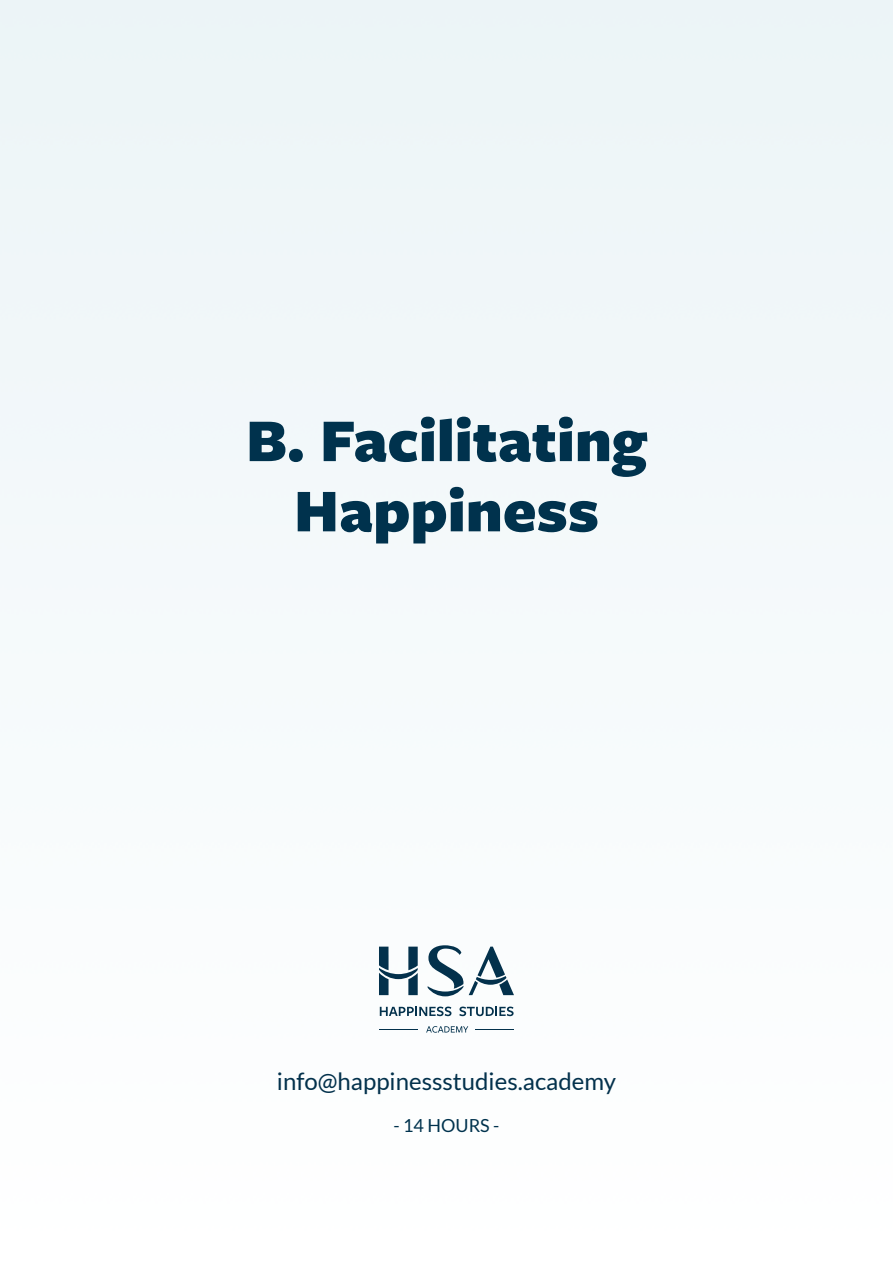
<style>
.page{position:relative;width:893px;height:1263px;background:#fff}
.page>*{position:absolute;margin:0;border:0;box-sizing:border-box;transform-origin:0 0}
.t1{font:900 63px/70.2px "Freight Sans Pro";color:#00324d;text-align:center}
.t2{font:24px "Lato";color:#03314c}
.t3{font:18px "Lato";color:#00324d}
</style>
<div class="page">
<svg style="left:379px;top:947px;width:39px;height:48px"></svg>
<svg style="left:380px;top:1006px;width:71px;height:10px"></svg>
<svg style="left:459px;top:1006px;width:55px;height:10px"></svg>
<svg style="left:426px;top:1026px;width:42px;height:7px"></svg>
<svg style="left:428px;top:945px;width:86px;height:51px"></svg>
<hr style="left:379px;top:1029px;width:39px;height:1px;background:#03314c">
<hr style="left:475px;top:1029px;width:39px;height:1px;background:#03314c">
<p class="t1" style="left:246px;top:403px;width:402px">B. Facilitating<br>Happiness</p>
<p class="t2" style="left:277px;top:1068px;width:341px">info@happinessstudies.academy</p>
<p class="t3" style="left:393px;top:1115px;width:108px">- 14 HOURS -</p>
</div>
